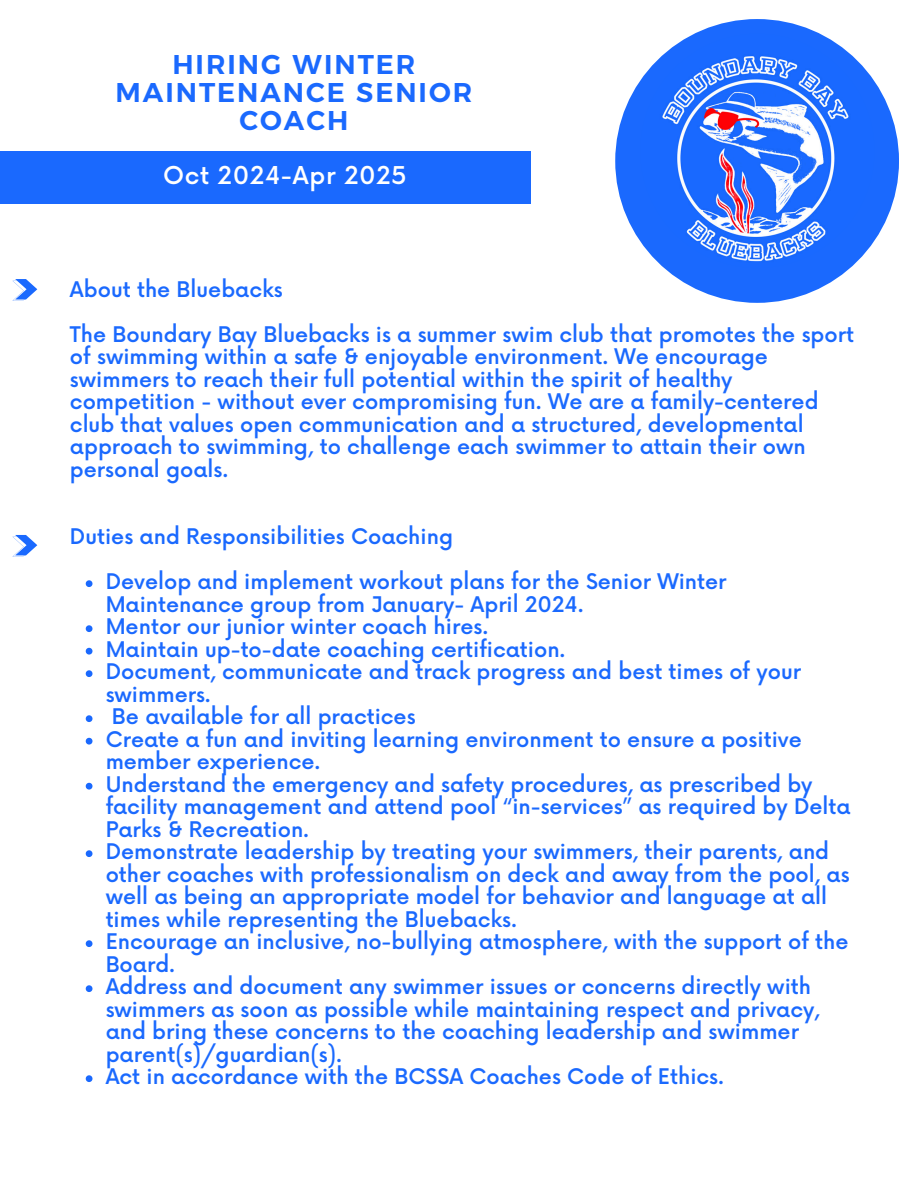
<style>
.page{position:relative;width:918px;height:1188px;background:#fff}
.page>*{position:absolute;margin:0;border:0;box-sizing:border-box;transform-origin:0 0}
.t1{font:700 27px/28.2px "Kief Montaser Semi";letter-spacing:.075em;color:#1a69fe;text-align:center}
.t2{font:500 24px "Now";letter-spacing:.03em;color:#fff}
.t3{font:500 21px/22.5px "Now";color:#1a69fe}
</style>
<div class="page">
<svg style="left:615px;top:19px;width:284px;height:284px;fill:#1a69fe"></svg>
<img style="left:640px;top:34px;width:235px;height:234px;border-radius:50%">
<svg style="left:12px;top:279px;width:25px;height:22px"></svg>
<svg style="left:12px;top:535px;width:25px;height:22px"></svg>
<div style="left:0;top:151px;width:531px;height:53px;background:#1a69fe"></div>
<svg style="left:86px;top:580px;width:6px;height:7px"></svg>
<svg style="left:86px;top:625px;width:6px;height:7px"></svg>
<svg style="left:86px;top:648px;width:6px;height:7px"></svg>
<svg style="left:86px;top:670px;width:6px;height:7px"></svg>
<svg style="left:86px;top:715px;width:6px;height:7px"></svg>
<svg style="left:86px;top:738px;width:6px;height:7px"></svg>
<svg style="left:86px;top:783px;width:6px;height:7px"></svg>
<svg style="left:86px;top:850px;width:6px;height:7px"></svg>
<svg style="left:86px;top:940px;width:6px;height:7px"></svg>
<svg style="left:86px;top:985px;width:6px;height:7px"></svg>
<svg style="left:86px;top:1075px;width:6px;height:7px"></svg>
<p class="t1" style="left:116px;top:50px;width:358px">HIRING WINTER<br>MAINTENANCE SENIOR<br>COACH</p>
<p class="t2" style="left:163px;top:162px;width:245px">Oct 2024-Apr 2025</p>
<p class="t3" style="left:70px;top:279px;width:214px">About the Bluebacks</p>
<h1 class="t3" style="left:70px;top:324px;width:786px">The Boundary Bay Bluebacks is a summer swim club that promotes the sport of swimming within a safe &amp; enjoyable environment. We encourage swimmers to reach their full potential within the spirit of healthy competition - without ever compromising fun. We are a family-centered club that values open communication and a structured, developmental approach to swimming, to challenge each swimmer to attain their own personal goals.</h1>
<p class="t3" style="left:70px;top:527px;width:385px">Duties and Responsibilities Coaching</p>
<h2 class="t3" style="left:106px;top:572px;width:622px">Develop and implement workout plans for the Senior Winter<br>Maintenance group from January- April 2024.</h2>
<p class="t3" style="left:106px;top:617px;width:384px">Mentor our junior winter coach hires.</p>
<p class="t3" style="left:106px;top:639px;width:461px">Maintain up-to-date coaching certification.</p>
<h3 class="t3" style="left:106px;top:662px;width:697px">Document, communicate and track progress and best times of your swimmers.</h3>
<h3 class="t3" style="left:112px;top:707px;width:305px">Be available for all practices</h3>
<h3 class="t3" style="left:106px;top:729px;width:698px">Create a fun and inviting learning environment to ensure a positive member experience.</h3>
<p class="t3" style="left:106px;top:774px;width:747px">Understand the emergency and safety procedures, as prescribed by facility management and attend pool “in-services” as required by Delta<br>Parks &amp; Recreation.</p>
<p class="t3" style="left:106px;top:842px;width:745px">Demonstrate leadership by treating your swimmers, their parents, and other coaches with professionalism on deck and away from the pool, as well as being an appropriate model for behavior and language at all times while representing the Bluebacks.</p>
<p class="t3" style="left:106px;top:932px;width:744px">Encourage an inclusive, no-bullying atmosphere, with the support of the<br>Board.</p>
<p class="t3" style="left:106px;top:977px;width:716px">Address and document any swimmer issues or concerns directly with swimmers as soon as possible while maintaining respect and privacy, and bring these concerns to the coaching leadership and swimmer parent(s)/guardian(s).</p>
<p class="t3" style="left:106px;top:1067px;width:620px">Act in accordance with the BCSSA Coaches Code of Ethics.</p>
</div>
